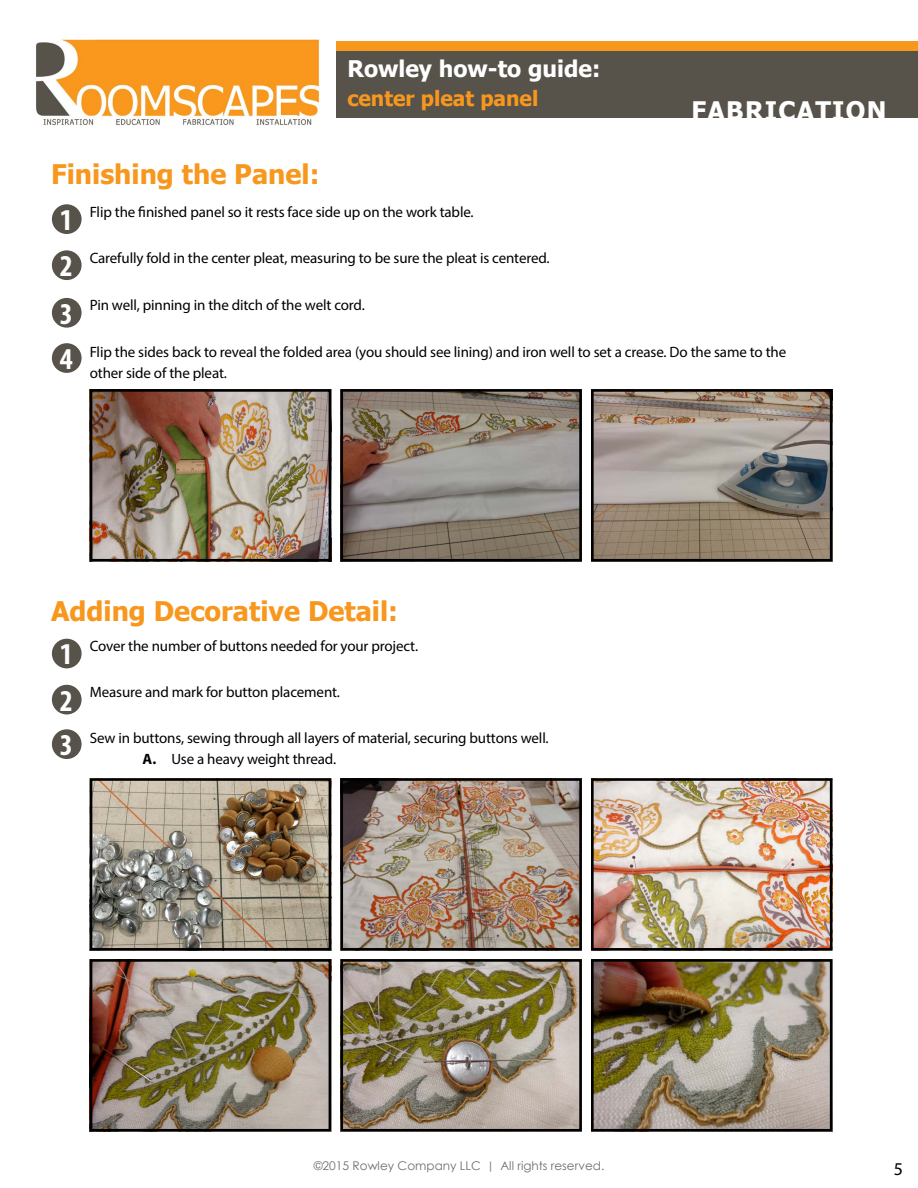
<style>
.page{position:relative;width:918px;height:1188px;background:#fff}
.page>*{position:absolute;margin:0;border:0;box-sizing:border-box;transform-origin:0 0}
.t1{font:700 condensed 30.45px "Myriad Pro";color:#fff}
.t2{font:700 27px "Tahoma";color:#f8971d}
.t3{font:700 25.5px "Tahoma";letter-spacing:.05em;color:#fff}
.t4{font:700 22.8px "Tahoma";color:#fff}
.t5{font:700 21px "Tahoma";color:#f8971d}
.t6{font:18px "Myriad Pro";color:#000}
.t7{font:15px/21px "Myriad Pro";letter-spacing:-.01em;color:#000}
.t8{font:12px "Century Gothic";color:#6d6e71}
.s1{font-weight:700;font-stretch:condensed;font-size:30.45px;color:#fff}
.s2{font-weight:700}
.s3{font-family:"Tw Cen"}
</style>
<div class="page">
<div style="left:337px;top:41px;width:581px;height:77px;background:#57534b"></div>
<img style="left:36px;top:39px;width:284px;height:87px">
<div style="left:337px;top:41px;width:581px;height:10px;background:#f8971d"></div>
<div style="left:52px;top:343px;width:30px;height:30px;background:#57534b;border-radius:50%"></div>
<img style="left:94px;top:393px;width:233px;height:165px">
<div style="left:90px;top:389px;width:241px;height:173px;border:3px solid #000"></div>
<img style="left:94px;top:782px;width:233px;height:165px">
<div style="left:90px;top:778px;width:241px;height:173px;border:3px solid #000"></div>
<img style="left:94px;top:963px;width:233px;height:165px">
<div style="left:90px;top:959px;width:241px;height:173px;border:3px solid #000"></div>
<img style="left:344px;top:393px;width:234px;height:165px">
<div style="left:340px;top:389px;width:242px;height:173px;border:3px solid #000"></div>
<img style="left:344px;top:782px;width:234px;height:165px">
<div style="left:340px;top:778px;width:242px;height:173px;border:3px solid #000"></div>
<img style="left:344px;top:963px;width:234px;height:165px">
<div style="left:340px;top:959px;width:242px;height:173px;border:3px solid #000"></div>
<img style="left:595px;top:393px;width:233px;height:165px">
<div style="left:591px;top:389px;width:241px;height:173px;border:3px solid #000"></div>
<img style="left:595px;top:782px;width:233px;height:165px">
<div style="left:591px;top:778px;width:241px;height:173px;border:3px solid #000"></div>
<img style="left:595px;top:963px;width:233px;height:165px">
<div style="left:591px;top:959px;width:241px;height:173px;border:3px solid #000"></div>
<div style="left:52px;top:729px;width:30px;height:30px;background:#57534b;border-radius:50%"></div>
<div style="left:52px;top:685px;width:30px;height:29px;background:#57534b;border-radius:50%"></div>
<div style="left:52px;top:639px;width:30px;height:29px;background:#57534b;border-radius:50%"></div>
<div style="left:52px;top:298px;width:30px;height:30px;background:#57534b;border-radius:50%"></div>
<div style="left:52px;top:250px;width:30px;height:30px;background:#57534b;border-radius:50%"></div>
<div style="left:52px;top:204px;width:30px;height:30px;background:#57534b;border-radius:50%"></div>
<h2 class="t2" style="left:51px;top:155px;width:270px">Finishing the Panel:</h2>
<h3 class="t4" style="left:347px;top:53px;width:254px">Rowley how-to guide:</h3>
<h3 class="t5" style="left:347px;top:83px;width:192px">center pleat panel</h3>
<h1 class="t1" style="left:60px;top:201px;width:14px">1</h1>
<p class="t7" style="left:90px;top:201px;width:386px">Flip the finished panel so it rests face side up on the work table.</p>
<h1 class="t1" style="left:60px;top:247px;width:14px">2</h1>
<p class="t7" style="left:90px;top:247px;width:461px">Carefully fold in the center pleat, measuring to be sure the pleat is centered.</p>
<h1 class="t1" style="left:60px;top:295px;width:14px">3</h1>
<p class="t7" style="left:90px;top:295px;width:277px">Pin well, pinning in the ditch of the welt cord.</p>
<h3 class="t3" style="left:691px;top:92px;width:197px">FABRICATION</h3>
<p class="t7" style="left:90px;top:341px;width:698px;text-indent:-30px"><span class="s1">4</span> Flip the sides back to reveal the folded area (you should see lining) and iron well to set a crease. Do the same to the other side of the pleat.</p>
<h2 class="t2" style="left:51px;top:592px;width:349px">Adding Decorative Detail:</h2>
<h1 class="t1" style="left:60px;top:635px;width:14px">1</h1>
<p class="t7" style="left:90px;top:635px;width:330px">Cover the number of buttons needed for your project.</p>
<h1 class="t1" style="left:60px;top:681px;width:14px">2</h1>
<p class="t7" style="left:90px;top:681px;width:252px">Measure and mark for button placement.</p>
<h1 class="t1" style="left:60px;top:726px;width:14px">3</h1>
<p class="t7" style="left:142px;top:727px;width:408px;text-indent:-53px">Sew in buttons, sewing through all layers of material, securing buttons well.<br><span class="s2">A.</span> Use a heavy weight thread.</p>
<p class="t8" style="left:314px;top:1157px;width:292px">©2015 Rowley Company LLC <span class="s3">|</span> All rights reserved.</p>
<p class="t6" style="left:894px;top:1158px;width:11px">5</p>
</div>
